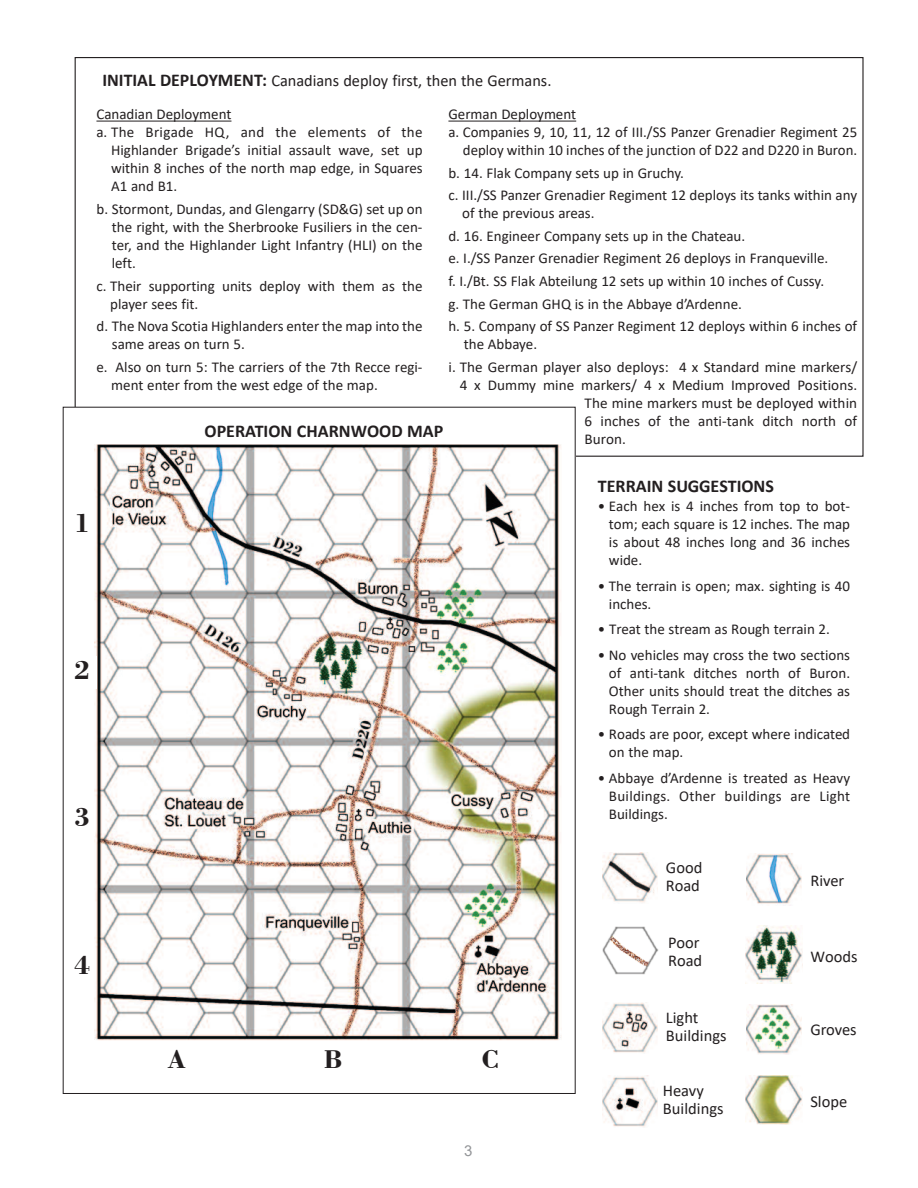
<style>
.page{position:relative;width:918px;height:1188px;background:#fff}
.page>*{position:absolute;margin:0;border:0;box-sizing:border-box;transform-origin:0 0}
.t1{font:700 27px "Bodoni BT";color:#231f20}
.t2{font:700 18px "Calibri";color:#231f20}
.t3{font:16.5px/18px "Calibri";color:#231f20}
.t4{font:15px/18px "Calibri";color:#231f20}
.t5{font:15px "Calibri";letter-spacing:.02em;color:#231f20}
.t6{font:15px "Arial";color:#939598}
.s1{font-weight:700;font-size:18px}
</style>
<div class="page">
<hr style="left:96px;top:121px;width:135px;height:1px;background:#231f20">
<hr style="left:448px;top:121px;width:128px;height:1px;background:#231f20">
<img style="left:95px;top:444px;width:467px;height:596px">
<img style="left:746px;top:926px;width:56px;height:58px">
<img style="left:602px;top:853px;width:56px;height:50px">
<img style="left:746px;top:1004px;width:56px;height:50px">
<img style="left:602px;top:1076px;width:55px;height:51px">
<img style="left:602px;top:1002px;width:56px;height:51px">
<img style="left:602px;top:926px;width:56px;height:49px">
<img style="left:746px;top:854px;width:56px;height:50px">
<img style="left:746px;top:1075px;width:56px;height:49px">
<div style="left:68px;top:656px;width:29px;height:33px;background:#fff"></div>
<p class="t3" style="left:102px;top:73px;width:451px"><span class="s1">INITIAL DEPLOYMENT:</span> Canadians deploy first, then the Germans.</p>
<p class="t4" style="left:96px;top:107px;width:137px">Canadian Deployment</p>
<p class="t5" style="left:96px;top:126px;width:328px">a. The Brigade HQ, and the elements of the</p>
<p class="t4" style="left:111px;top:143px;width:313px">Highlander Brigade’s initial assault wave, set up</p>
<p class="t4" style="left:111px;top:161px;width:313px">within 8 inches of the north map edge, in Squares</p>
<p class="t4" style="left:111px;top:179px;width:68px">A1 and B1.</p>
<p class="t4" style="left:112px;top:201px;width:312px;text-align:justify;text-indent:-15px">b. Stormont, Dundas, and Glengarry (SD&amp;G) set up on the right, with the Sherbrooke Fusiliers in the cen&shy;ter, and the Highlander Light Infantry (HLI) on the left.</p>
<p class="t4" style="left:110px;top:278px;width:314px;text-indent:-14px">c. Their supporting units deploy with them as the player sees fit.</p>
<p class="t4" style="left:112px;top:318px;width:312px;text-indent:-15px">d. The Nova Scotia Highlanders enter the map into the same areas on turn 5.</p>
<p class="t4" style="left:111px;top:359px;width:313px;text-indent:-15px">e. Also on turn 5: The carriers of the 7th Recce regi&shy;ment enter from the west edge of the map.</p>
<p class="t4" style="left:448px;top:107px;width:129px">German Deployment</p>
<p class="t4" style="left:448px;top:125px;width:410px">a. Companies 9, 10, 11, 12 of III./SS Panzer Grenadier Regiment 25</p>
<p class="t4" style="left:463px;top:143px;width:396px">deploy within 10 inches of the junction of D22 and D220 in Buron.</p>
<p class="t4" style="left:448px;top:163px;width:410px;line-height:22.5px">b. 14. Flak Company sets up in Gruchy.<br>c. III./SS Panzer Grenadier Regiment 12 deploys its tanks within any</p>
<p class="t4" style="left:448px;top:203px;width:410px;line-height:22.5px;text-indent:14px">of the previous areas.<br>d. 16. Engineer Company sets up in the Chateau.<br>e. I./SS Panzer Grenadier Regiment 26 deploys in Franqueville.<br>f. I./Bt. SS Flak Abteilung 12 sets up within 10 inches of Cussy.<br>g. The German GHQ is in the Abbaye d’Ardenne.<br>h. 5. Company of SS Panzer Regiment 12 deploys within 6 inches of</p>
<p class="t4" style="left:448px;top:334px;width:410px;line-height:22.5px;text-indent:15px">the Abbaye.<br>i. The German player also deploys: 4 x Standard mine markers/</p>
<p class="t4" style="left:585px;top:377px;width:274px;text-align:justify;text-indent:-125px">4 x Dummy mine markers/ 4 x Medium Improved Positions.<br>The mine markers must be deployed within 6 inches of the anti-tank ditch north of Buron.</p>
<p class="t2" style="left:205px;top:424px;width:240px">OPERATION CHARNWOOD MAP</p>
<h1 class="t1" style="left:74px;top:507px;width:18px">1</h1>
<h1 class="t1" style="left:74px;top:654px;width:18px">2</h1>
<h1 class="t1" style="left:74px;top:801px;width:18px">3</h1>
<p class="t2" style="left:598px;top:478px;width:178px">TERRAIN SUGGESTIONS</p>
<p class="t4" style="left:609px;top:498px;width:243px;text-align:justify;text-indent:-11px">• Each hex is 4 inches from top to bot&shy;tom; each square is 12 inches. The map is about 48 inches long and 36 inches wide.</p>
<p class="t4" style="left:609px;top:578px;width:243px;text-indent:-11px">• The terrain is open; max. sighting is 40 inches.</p>
<p class="t4" style="left:598px;top:621px;width:234px">• Treat the stream as Rough terrain 2.</p>
<p class="t4" style="left:609px;top:647px;width:243px;text-align:justify;text-indent:-11px">• No vehicles may cross the two sections of anti-tank ditches north of Buron.<br>Other units should treat the ditches as Rough Terrain 2.</p>
<p class="t4" style="left:609px;top:726px;width:243px;text-indent:-11px">• Roads are poor, except where indicated on the map.</p>
<p class="t4" style="left:609px;top:770px;width:243px;text-align:justify;text-indent:-11px">• Abbaye d’Ardenne is treated as Heavy Buildings. Other buildings are Light Buildings.</p>
<p class="t3" style="left:666px;top:859px;width:38px">Good<br>Road</p>
<p class="t3" style="left:810px;top:873px;width:36px">River</p>
<h1 class="t1" style="left:74px;top:948px;width:18px">4</h1>
<h1 class="t1" style="left:168px;top:1042px;width:19px">A</h1>
<h1 class="t1" style="left:324px;top:1042px;width:21px">B</h1>
<h1 class="t1" style="left:482px;top:1042px;width:19px">C</h1>
<p class="t6" style="left:464px;top:1143px;width:10px">3</p>
<p class="t3" style="left:668px;top:935px;width:36px">Poor<br>Road</p>
<p class="t3" style="left:666px;top:1010px;width:62px">Light<br>Buildings</p>
<p class="t3" style="left:663px;top:1083px;width:62px">Heavy<br>Buildings</p>
<p class="t3" style="left:810px;top:949px;width:49px">Woods</p>
<p class="t3" style="left:810px;top:1022px;width:48px">Groves</p>
<p class="t3" style="left:810px;top:1094px;width:38px">Slope</p>
</div>
